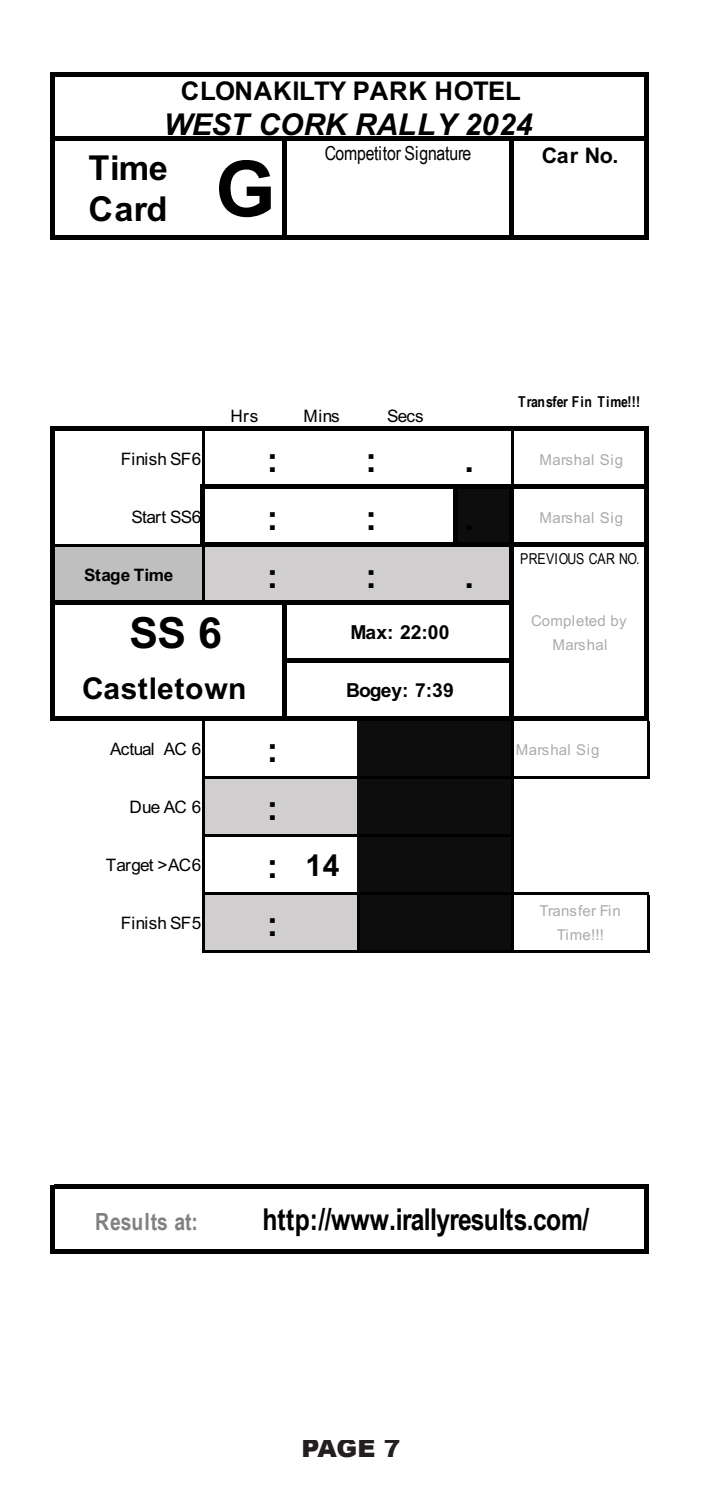
<style>
.page{position:relative;width:702px;height:1489px;background:#fff}
.page>*{position:absolute;margin:0;border:0;box-sizing:border-box;transform-origin:0 0}
.t1{font:700 77.25px "Arial";color:#000}
.t2{font:700 43px "Arial";color:#000}
.t3{font:700 34.25px/40.8px "Arial";letter-spacing:-.005em;color:#000}
.t4{font:700 30px "Arial Narrow";letter-spacing:-.015em;color:#000}
.t5{font:italic 700 30px "Arial";letter-spacing:-.005em;color:#000}
.t6{font:700 30px "Arial";letter-spacing:.015em;color:#000}
.t7{font:700 25.75px "Arial";color:#000}
.t8{font:900 25px "Arial";color:#231f20}
.t9{font:700 23.5px "Arial Narrow";color:#808080}
.t10{font:700 21.5px "Arial";color:#000}
.t11{font:19.25px "Arial Narrow";letter-spacing:-.01em;color:#000}
.t12{font:700 19.25px "Arial";color:#000}
.t13{font:17.25px "Arial";letter-spacing:-.03em;color:#000}
.t14{font:17.25px "Arial";letter-spacing:.015em;color:#000}
.t15{font:700 17.25px "Arial";letter-spacing:-.015em;color:#000}
.t16{font:15px/23.5px "Arial";letter-spacing:.015em;color:#aeaaaa;text-align:center}
.t17{font:700 15px "Arial Narrow";letter-spacing:.035em;color:#000}
.t18{font:15px "Arial Narrow";color:#000}
.s1{font-size:34.25px}
</style>
<div class="page">
<div style="left:456px;top:487px;width:58px;height:60px;background:#0d0d0d"></div>
<div style="left:52px;top:545px;width:152px;height:60px;background:#bfbfbf"></div>
<div style="left:202px;top:545px;width:312px;height:60px;background:#d0cece"></div>
<div style="left:357px;top:718px;width:157px;height:60px;background:#0d0d0d"></div>
<div style="left:202px;top:776px;width:157px;height:60px;background:#d0cece"></div>
<div style="left:357px;top:776px;width:157px;height:60px;background:#0d0d0d"></div>
<div style="left:357px;top:834px;width:157px;height:60px;background:#0d0d0d"></div>
<div style="left:202px;top:892px;width:157px;height:60px;background:#d0cece"></div>
<div style="left:357px;top:892px;width:157px;height:60px;background:#0d0d0d"></div>
<div style="left:54px;top:72px;width:595px;height:5px;background:#000"></div>
<hr style="left:54px;top:137px;width:595px;height:4px;background:#000">
<div style="left:54px;top:235px;width:595px;height:5px;background:#000"></div>
<hr style="left:50px;top:72px;width:4px;height:168px;background:#000">
<div style="left:509px;top:141px;width:5px;height:99px;background:#000"></div>
<div style="left:644px;top:77px;width:5px;height:163px;background:#000"></div>
<div style="left:54px;top:426px;width:595px;height:5px;background:#000"></div>
<hr style="left:202px;top:431px;width:2px;height:53px;background:#000">
<hr style="left:511px;top:431px;width:3px;height:53px;background:#000">
<div style="left:204px;top:484px;width:445px;height:5px;background:#000"></div>
<hr style="left:54px;top:545px;width:146px;height:2px;background:#000">
<hr style="left:200px;top:484px;width:4px;height:63px;background:#000">
<div style="left:204px;top:542px;width:445px;height:5px;background:#000"></div>
<hr style="left:282px;top:141px;width:4px;height:99px;background:#000">
<div style="left:54px;top:600px;width:460px;height:5px;background:#000"></div>
<div style="left:286px;top:658px;width:228px;height:5px;background:#000"></div>
<hr style="left:202px;top:547px;width:2px;height:53px;background:#000">
<div style="left:509px;top:489px;width:5px;height:232px;background:#000"></div>
<div style="left:644px;top:431px;width:5px;height:290px;background:#000"></div>
<div style="left:54px;top:716px;width:595px;height:5px;background:#000"></div>
<hr style="left:204px;top:776px;width:445px;height:2px;background:#000">
<hr style="left:204px;top:834px;width:310px;height:2px;background:#000">
<hr style="left:647px;top:721px;width:2px;height:57px;background:#000">
<hr style="left:204px;top:892px;width:445px;height:2px;background:#000">
<hr style="left:204px;top:950px;width:445px;height:2px;background:#000">
<hr style="left:50px;top:426px;width:4px;height:295px;background:#000">
<hr style="left:647px;top:894px;width:2px;height:58px;background:#000">
<hr style="left:54px;top:1184px;width:595px;height:4px;background:#000">
<div style="left:54px;top:1248px;width:595px;height:5px;background:#000"></div>
<hr style="left:50px;top:1184px;width:4px;height:69px;background:#000">
<div style="left:644px;top:1188px;width:5px;height:65px;background:#000"></div>
<hr style="left:282px;top:605px;width:4px;height:116px;background:#000">
<hr style="left:511px;top:721px;width:3px;height:231px;background:#000">
<hr style="left:202px;top:721px;width:2px;height:231px;background:#000">
<div style="left:453px;top:489px;width:5px;height:58px;background:#000"></div>
<hr style="left:357px;top:894px;width:2px;height:58px;background:#000">
<p class="t7" style="left:181px;top:73px;width:341px">CLONAKILTY PARK HOTEL</p>
<p class="t5" style="left:164px;top:104px;width:370px">WEST CORK RALLY 2024</p>
<p class="t3" style="left:89px;top:148px;width:81px">Time<br>Card</p>
<p class="t1" style="left:215px;top:135px;width:62px">G</p>
<p class="t11" style="left:325px;top:139px;width:148px">Competitor Signature</p>
<p class="t10" style="left:541px;top:140px;width:78px">Car No.</p>
<p class="t17" style="left:518px;top:391px;width:124px">Transfer Fin Time!!!</p>
<p class="t13" style="left:230px;top:404px;width:29px">Hrs</p>
<p class="t13" style="left:303px;top:404px;width:38px">Mins</p>
<p class="t13" style="left:387px;top:404px;width:38px">Secs</p>
<p class="t14" style="left:121px;top:447px;width:82px">Finish SF6</p>
<p class="t3" style="left:267px;top:440px;width:13px">:</p>
<p class="t3" style="left:365px;top:440px;width:13px">:</p>
<p class="t3" style="left:464px;top:440px;width:11px">.</p>
<p class="t16" style="left:539px;top:448px;width:85px">Marshal Sig</p>
<p class="t13" style="left:131px;top:505px;width:71px">Start SS6</p>
<p class="t3" style="left:267px;top:497px;width:13px">:</p>
<p class="t3" style="left:365px;top:497px;width:13px">:</p>
<p class="t16" style="left:539px;top:506px;width:85px">Marshal Sig</p>
<p class="t15" style="left:84px;top:563px;width:90px">Stage Time</p>
<p class="t3" style="left:267px;top:555px;width:13px">:</p>
<p class="t3" style="left:365px;top:555px;width:13px">:</p>
<p class="t18" style="left:520px;top:548px;width:121px">PREVIOUS CAR NO.</p>
<p class="t3" style="left:464px;top:555px;width:11px">.</p>
<p class="t2" style="left:129px;top:602px;width:94px">SS 6</p>
<p class="t6" style="left:82px;top:667px;width:166px">Castletown</p>
<p class="t12" style="left:350px;top:619px;width:100px">Max: 22:00</p>
<p class="t12" style="left:346px;top:677px;width:109px">Bogey: 7:39</p>
<p class="t16" style="left:531px;top:609px;width:97px">Completed by<br>Marshal</p>
<p class="t13" style="left:110px;top:737px;width:93px">Actual AC 6</p>
<p class="t3" style="left:267px;top:729px;width:13px">:</p>
<p class="t16" style="left:516px;top:738px;width:85px">Marshal Sig</p>
<p class="t13" style="left:129px;top:795px;width:73px">Due AC 6</p>
<p class="t3" style="left:267px;top:787px;width:13px">:</p>
<p class="t13" style="left:106px;top:853px;width:97px">Target &gt;AC6</p>
<p class="t6" style="left:267px;top:843px;width:74px"><span class="s1">:</span> 14</p>
<p class="t14" style="left:121px;top:911px;width:82px">Finish SF5</p>
<p class="t3" style="left:267px;top:903px;width:13px">:</p>
<p class="t16" style="left:539px;top:899px;width:83px">Transfer Fin<br>Time!!!</p>
<p class="t9" style="left:95px;top:1203px;width:104px">Results at:</p>
<p class="t4" style="left:262px;top:1196px;width:328px">http://www.irallyresults.com/</p>
<h3 class="t8" style="left:301px;top:1429px;width:100px">PAGE 7</h3>
</div>
